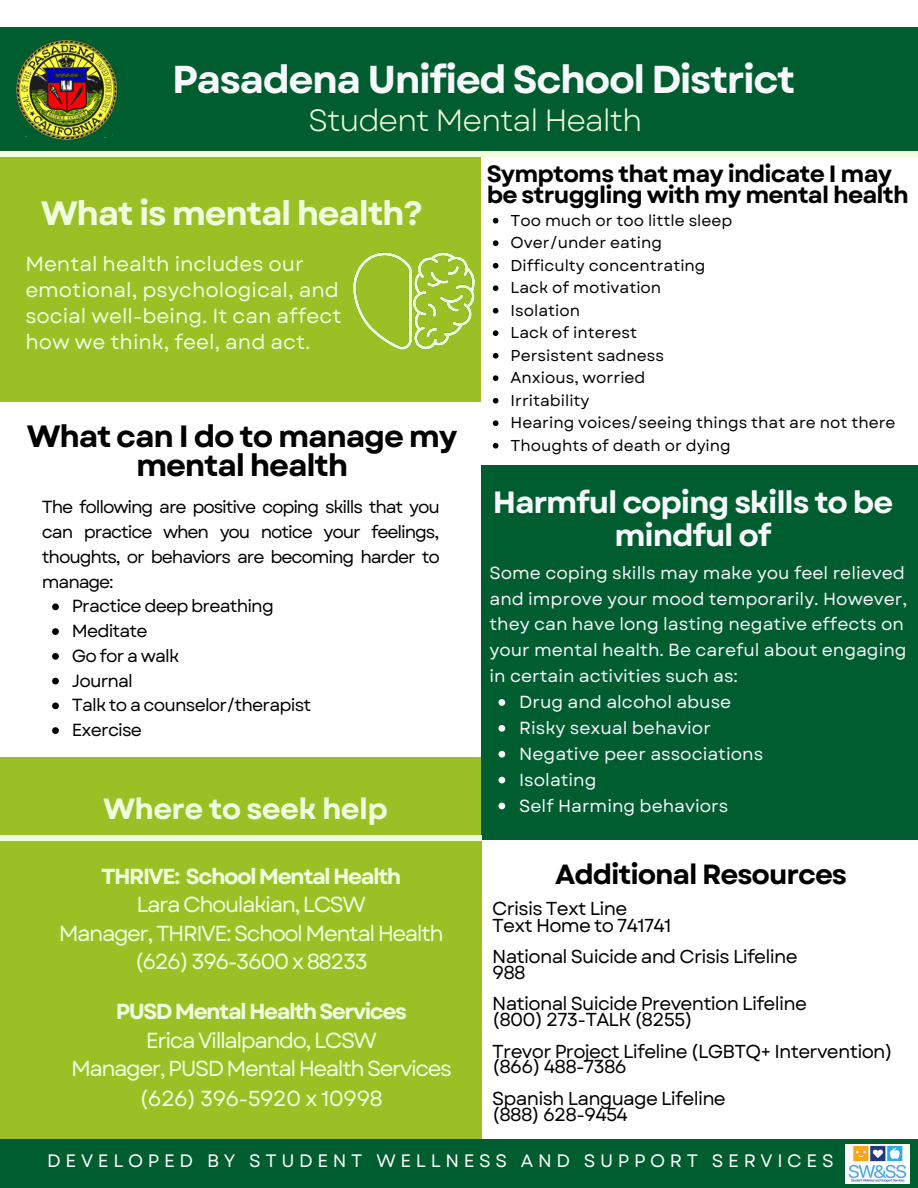
<style>
.page{position:relative;width:918px;height:1188px;background:#fff}
.page>*{position:absolute;margin:0;border:0;box-sizing:border-box;transform-origin:0 0}
.t1{font:700 38.85px "Garet";letter-spacing:-.04em;color:#f7f8fa}
.t2{font:700 33.75px "Garet";letter-spacing:-.04em;color:#f0ffdd}
.t3{font:700 30.75px/32.7px "Garet";letter-spacing:-.04em;color:#f7f8fa;text-align:center}
.t4{font:700 30.75px "Garet";letter-spacing:-.04em;color:#000}
.t5{font:30.6px "Garet";letter-spacing:-.04em;color:#f0ffdd}
.t6{font:700 29.25px "Garet";letter-spacing:-.025em;color:#f0ffdd}
.t7{font:700 27.75px "Garet";letter-spacing:-.04em;color:#000}
.t8{font:700 23.55px/21.3px "Garet";letter-spacing:-.035em;color:#000}
.t9{font:21.75px "Garet";letter-spacing:-.07em;color:#f0ffdd}
.t10{font:700 21.75px "Garet";letter-spacing:-.07em;color:#f0ffdd}
.t11{font:21.75px "Garet";letter-spacing:-.04em;color:#f0ffdd}
.t12{font:20.4px/25.8px "Garet";color:#f0ffdd}
.t13{font:18.75px "Garet";letter-spacing:-.04em;color:#000}
.t14{font:18px "Garet";letter-spacing:.26em;color:#fff}
.t15{font:17.55px/25.8px "Garet";color:#f7f8fa}
.t16{font:17.55px/24.8px "Garet";letter-spacing:-.045em;color:#000;text-align:justify}
.t17{font:15.75px "Garet";color:#000}
</style>
<div class="page">
<div style="left:0;top:149px;width:905px;height:253px;background:#9ac026"></div>
<div style="left:0;top:758px;width:481px;height:393px;background:#9ac026"></div>
<div style="left:481px;top:465px;width:437px;height:375px;background:#005d30"></div>
<div style="left:0;top:1139px;width:918px;height:49px;background:#005d30"></div>
<div style="left:481px;top:149px;width:437px;height:316px;background:#fff"></div>
<img style="left:353px;top:253px;width:122px;height:97px">
<div style="left:0;top:27px;width:918px;height:127px;background:#005d30"></div>
<div style="left:0;top:151px;width:918px;height:5px;background:#f0ffdd"></div>
<img style="left:16px;top:40px;width:102px;height:100px">
<svg style="left:52px;top:603px;width:7px;height:7px"></svg>
<svg style="left:52px;top:628px;width:7px;height:7px"></svg>
<svg style="left:52px;top:653px;width:7px;height:7px"></svg>
<svg style="left:52px;top:678px;width:7px;height:6px"></svg>
<svg style="left:52px;top:702px;width:7px;height:7px"></svg>
<svg style="left:52px;top:727px;width:7px;height:7px"></svg>
<svg style="left:499px;top:699px;width:6px;height:7px"></svg>
<svg style="left:499px;top:725px;width:6px;height:7px"></svg>
<svg style="left:499px;top:751px;width:6px;height:7px"></svg>
<svg style="left:499px;top:777px;width:6px;height:6px"></svg>
<svg style="left:499px;top:803px;width:6px;height:6px"></svg>
<svg style="left:493px;top:218px;width:5px;height:6px"></svg>
<svg style="left:493px;top:240px;width:5px;height:6px"></svg>
<svg style="left:493px;top:263px;width:5px;height:6px"></svg>
<svg style="left:493px;top:285px;width:5px;height:6px"></svg>
<svg style="left:493px;top:308px;width:5px;height:6px"></svg>
<svg style="left:493px;top:330px;width:5px;height:6px"></svg>
<svg style="left:493px;top:353px;width:5px;height:6px"></svg>
<svg style="left:493px;top:375px;width:5px;height:6px"></svg>
<svg style="left:493px;top:398px;width:5px;height:6px"></svg>
<svg style="left:493px;top:420px;width:5px;height:6px"></svg>
<svg style="left:493px;top:443px;width:5px;height:6px"></svg>
<img style="left:846px;top:1144px;width:64px;height:40px">
<div style="left:0;top:835px;width:481px;height:6px;background:#f0ffdd"></div>
<p class="t1" style="left:172px;top:51px;width:625px">Pasadena Unified School District</p>
<p class="t5" style="left:308px;top:98px;width:336px">Student Mental Health</p>
<p class="t2" style="left:41px;top:189px;width:384px">What is mental health?</p>
<p class="t12" style="left:25px;top:251px;width:318px">Mental health includes our emotional, psychological, and social well-being. It can affect how we think, feel, and act.</p>
<p class="t4" style="left:27px;top:415px;width:432px">What can I do to manage my</p>
<p class="t4" style="left:136px;top:443px;width:214px">mental health</p>
<p class="t16" style="left:42px;top:495px;width:400px">The following are positive coping skills that you can practice when you notice your feelings, thoughts, or behaviors are becoming harder to manage:</p>
<p class="t16" style="left:72px;top:594px;width:204px">Practice deep breathing</p>
<p class="t16" style="left:72px;top:619px;width:77px">Meditate</p>
<p class="t16" style="left:72px;top:644px;width:109px">Go for a walk</p>
<p class="t16" style="left:72px;top:668px;width:63px">Journal</p>
<p class="t16" style="left:72px;top:693px;width:241px">Talk to a counselor/therapist</p>
<p class="t16" style="left:72px;top:718px;width:72px">Exercise</p>
<p class="t6" style="left:103px;top:788px;width:286px">Where to seek help</p>
<p class="t10" style="left:101px;top:861px;width:302px">THRIVE: School Mental Health</p>
<p class="t9" style="left:137px;top:889px;width:231px">Lara Choulakian, LCSW</p>
<p class="t9" style="left:59px;top:917px;width:386px">Manager, THRIVE: School Mental Health</p>
<p class="t9" style="left:135px;top:945px;width:235px">(626) 396-3600 x 88233</p>
<p class="t10" style="left:116px;top:996px;width:293px">PUSD Mental Health Services</p>
<p class="t9" style="left:146px;top:1024px;width:233px">Erica Villalpando, LCSW</p>
<p class="t9" style="left:71px;top:1052px;width:382px">Manager, PUSD Mental Health Services</p>
<p class="t11" style="left:140px;top:1083px;width:245px">(626) 396-5920 x 10998</p>
<p class="t8" style="left:487px;top:163px;width:424px">Symptoms that may indicate I may be struggling with my mental health</p>
<p class="t17" style="left:511px;top:209px;width:223px">Too much or too little sleep</p>
<p class="t17" style="left:511px;top:231px;width:153px">Over/under eating</p>
<p class="t17" style="left:511px;top:254px;width:196px">Difficulty concentrating</p>
<p class="t17" style="left:511px;top:276px;width:152px">Lack of motivation</p>
<p class="t17" style="left:511px;top:299px;width:71px">Isolation</p>
<p class="t17" style="left:511px;top:321px;width:128px">Lack of interest</p>
<p class="t17" style="left:511px;top:344px;width:155px">Persistent sadness</p>
<p class="t17" style="left:511px;top:366px;width:136px">Anxious, worried</p>
<p class="t17" style="left:511px;top:389px;width:80px">Irritability</p>
<p class="t17" style="left:511px;top:411px;width:387px">Hearing voices/seeing things that are not there</p>
<p class="t17" style="left:511px;top:434px;width:222px">Thoughts of death or dying</p>
<p class="t3" style="left:493px;top:486px;width:402px">Harmful coping skills to be mindful of</p>
<p class="t15" style="left:490px;top:560px;width:419px">Some coping skills may make you feel relieved and improve your mood temporarily. However, they can have long lasting negative effects on your mental health. Be careful about engaging in certain activities such as:</p>
<p class="t15" style="left:519px;top:689px;width:214px">Drug and alcohol abuse</p>
<p class="t15" style="left:519px;top:715px;width:193px">Risky sexual behavior</p>
<p class="t15" style="left:519px;top:741px;width:246px">Negative peer associations</p>
<p class="t15" style="left:519px;top:767px;width:79px">Isolating</p>
<p class="t15" style="left:519px;top:793px;width:211px">Self Harming behaviors</p>
<p class="t7" style="left:555px;top:854px;width:293px">Additional Resources</p>
<p class="t13" style="left:492px;top:895px;width:137px">Crisis Text Line</p>
<p class="t13" style="left:492px;top:912px;width:181px">Text Home to 741741</p>
<p class="t13" style="left:492px;top:943px;width:307px">National Suicide and Crisis Lifeline</p>
<p class="t13" style="left:492px;top:959px;width:35px">988</p>
<p class="t13" style="left:492px;top:990px;width:316px">National Suicide Prevention Lifeline</p>
<p class="t13" style="left:492px;top:1006px;width:202px">(800) 273-TALK (8255)</p>
<p class="t13" style="left:492px;top:1038px;width:402px">Trevor Project Lifeline (LGBTQ+ Intervention)</p>
<p class="t13" style="left:492px;top:1053px;width:136px">(866) 488-7386</p>
<p class="t13" style="left:492px;top:1085px;width:235px">Spanish Language Lifeline</p>
<p class="t13" style="left:492px;top:1101px;width:137px">(888) 628-9454</p>
<p class="t14" style="left:47px;top:1147px;width:788px">DEVELOPED BY STUDENT WELLNESS AND SUPPORT SERVICES</p>
</div>
